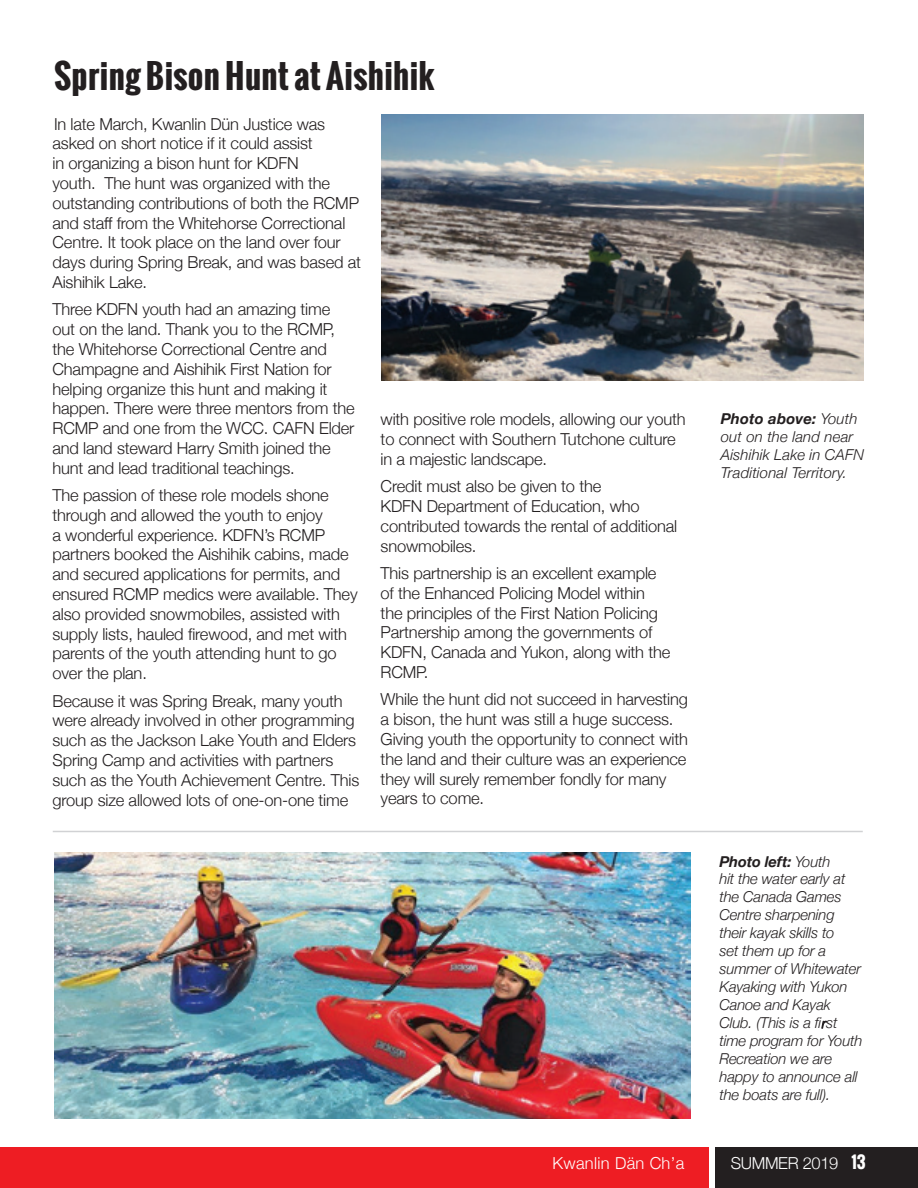
<style>
.page{position:relative;width:918px;height:1188px;background:#fff}
.page>*{position:absolute;margin:0;border:0;box-sizing:border-box;transform-origin:0 0}
.t1{font:700 33px "Oswald";letter-spacing:.01em;color:#231f20}
.Body{font:300 16.5px/19.8px "Helvetica Neue";letter-spacing:-.01em;color:#231f20}
.t2{font:300 16.5px "Helvetica Neue";letter-spacing:.02em;color:#fff}
.t3{font:300 16.5px "Helvetica Neue";letter-spacing:-.02em;color:#fff}
.t4{font:italic 300 15px/18px "Helvetica Neue";letter-spacing:-.01em;color:#231f20}
.t5{font:italic 300 15px/18px "Helvetica Neue";letter-spacing:.01em;color:#231f20}
.s1{font-weight:700}
.s2{font-family:"Calibri"}
.s3{font-family:"Oswald";font-weight:700}
</style>
<div class="page">
<div style="left:715px;top:1147px;width:203px;height:41px;background:#231f20"></div>
<div style="left:0;top:1147px;width:709px;height:41px;background:#ee1d23"></div>
<img style="left:381px;top:114px;width:483px;height:267px">
<hr style="left:53px;top:831px;width:810px;height:1px;background:#d1d2d4">
<img style="left:54px;top:852px;width:637px;height:267px">
<p class="t1" style="left:54px;top:52px;width:382px">Spring Bison Hunt at Aishihik</p>
<p class="Body" style="left:52px;top:113px;width:310px">In late March, Kwanlin Dün Justice was asked on short notice if it could assist<br>in organizing a bison hunt for KDFN<br>youth. The hunt was organized with the outstanding contributions of both the RCMP and staff from the Whitehorse Correctional Centre. It took place on the land over four days during Spring Break, and was based at Aishihik Lake.</p>
<p class="Body" style="left:52px;top:298px;width:304px">Three KDFN youth had an amazing time out on the land. Thank you to the RCMP, the Whitehorse Correctional Centre and Champagne and Aishihik First Nation for helping organize this hunt and making it happen. There were three mentors from the RCMP and one from the WCC. CAFN Elder and land steward Harry Smith joined the hunt and lead traditional teachings.</p>
<p class="Body" style="left:52px;top:484px;width:307px">The passion of these role models shone through and allowed the youth to enjoy<br>a wonderful experience. KDFN’s RCMP partners booked the Aishihik cabins, made and secured applications for permits, and ensured RCMP medics were available. They also provided snowmobiles, assisted with supply lists, hauled firewood, and met with parents of the youth attending hunt to go over the plan.</p>
<p class="Body" style="left:52px;top:690px;width:308px">Because it was Spring Break, many youth were already involved in other programming such as the Jackson Lake Youth and Elders Spring Camp and activities with partners such as the Youth Achievement Centre. This group size allowed lots of one-on-one time</p>
<p class="Body" style="left:381px;top:408px;width:307px">with positive role models, allowing our youth to connect with Southern Tutchone culture in a majestic landscape.</p>
<p class="Body" style="left:381px;top:475px;width:298px">Credit must also be given to the<br>KDFN Department of Education, who contributed towards the rental of additional snowmobiles.</p>
<p class="Body" style="left:381px;top:562px;width:291px">This partnership is an excellent example of the Enhanced Policing Model within the principles of the First Nation Policing Partnership among the governments of KDFN, Canada and Yukon, along with the RCMP.</p>
<p class="Body" style="left:381px;top:688px;width:309px">While the hunt did not succeed in harvesting a bison, the hunt was still a huge success.<br>Giving youth the opportunity to connect with the land and their culture was an experience they will surely remember fondly for many years to come.</p>
<p class="t5" style="left:721px;top:409px;width:145px"><span class="s1">Photo above:</span> Youth out on the land near<br>Aishihik Lake in CAFN<br>Traditional Territory.</p>
<p class="t4" style="left:720px;top:851px;width:144px"><span class="s1">Photo left:</span> Youth<br>hit the water early at the Canada Games<br>Centre sharpening their kayak skills to<br>set them up for a summer of Whitewater<br>Kayaking with Yukon<br>Canoe and Kayak<br>Club. (This is a fi<span class="s2">r</span>st time program for Youth<br>Recreation we are happy to announce all the boats are full).</p>
<p class="t2" style="left:553px;top:1150px;width:133px">Kwanlin Dän Ch’a</p>
<p class="t3" style="left:731px;top:1150px;width:136px">SUMMER 2019 <span class="s3">13</span></p>
</div>
